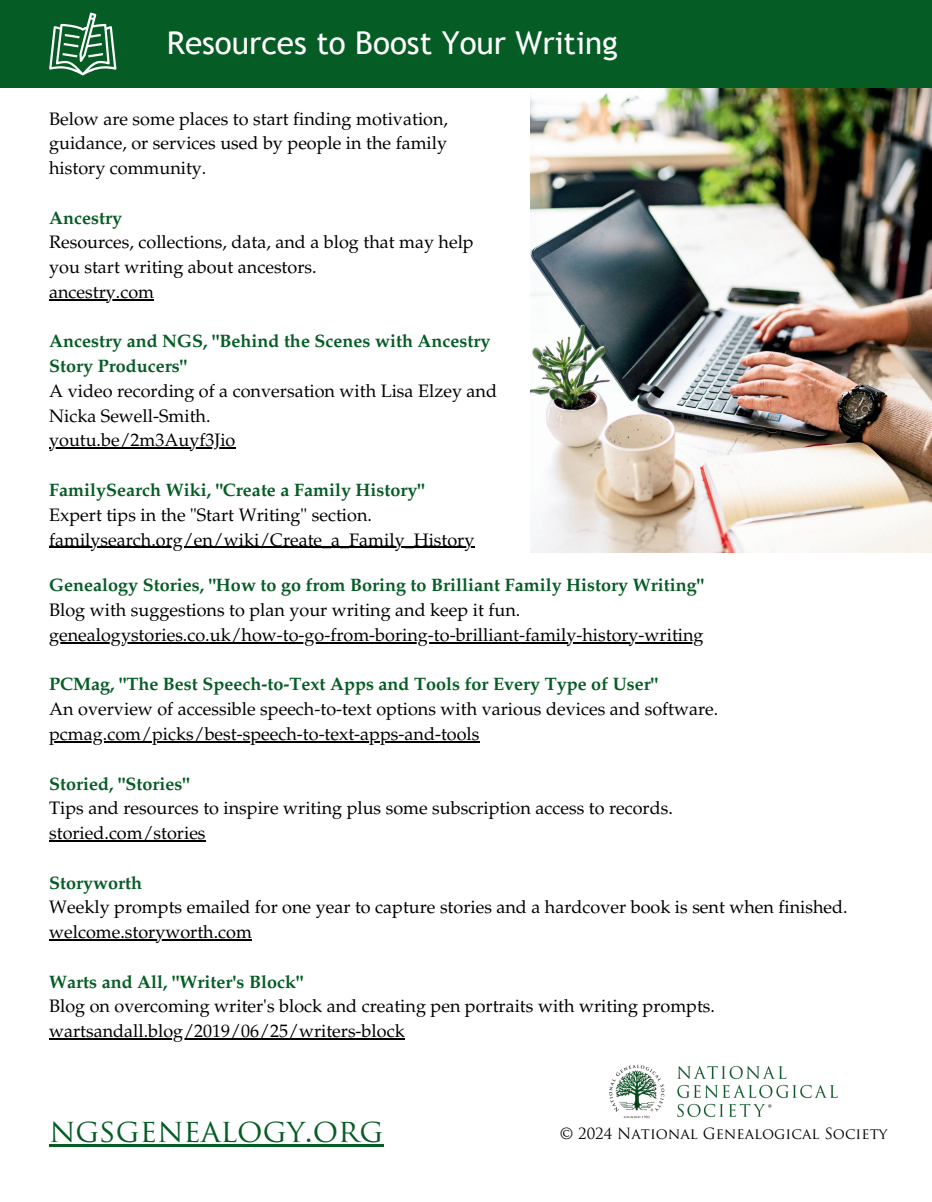
<style>
.page{position:relative;width:932px;height:1202px;background:#fff}
.page>*{position:absolute;margin:0;border:0;box-sizing:border-box;transform-origin:0 0}
.t1{font:31.5px "Trebuchet MS";color:#fff}
.t2{font:31.5px "Trajan Pro";color:#055c24}
.t3{font:18px/24.8px "Palatino LT Pro";color:#000}
.t4{font:700 18px/24.8px "Palatino LT Pro";color:#055c24}
.t5{font:15px "Trajan Pro";color:#000}
</style>
<div class="page">
<img style="left:609px;top:1064px;width:229px;height:55px">
<img style="left:530px;top:88px;width:402px;height:465px">
<div style="left:0;top:0;width:932px;height:88px;background:#055c24"></div>
<svg style="left:49px;top:13px;width:67px;height:62px"></svg>
<hr style="left:49px;top:299px;width:105px;height:1px;background:#000">
<hr style="left:49px;top:447px;width:186px;height:2px;background:#000">
<hr style="left:49px;top:546px;width:425px;height:2px;background:#000">
<hr style="left:49px;top:1143px;width:334px;height:3px;background:#055c24">
<hr style="left:49px;top:642px;width:654px;height:1px;background:#000">
<hr style="left:49px;top:741px;width:430px;height:1px;background:#000">
<hr style="left:49px;top:840px;width:157px;height:1px;background:#000">
<hr style="left:49px;top:939px;width:203px;height:1px;background:#000">
<hr style="left:49px;top:1038px;width:355px;height:1px;background:#000">
<h1 class="t1" style="left:167px;top:24px;width:453px">Resources to Boost Your Writing</h1>
<p class="t3" style="left:49px;top:106px;width:400px;text-align:justify">Below are some places to start finding motivation, guidance, or services used by people in the family history community.</p>
<p class="t4" style="left:49px;top:205px;width:74px">Ancestry</p>
<p class="t3" style="left:49px;top:230px;width:426px">Resources, collections, data, and a blog that may help you start writing about ancestors.<br>ancestry.com</p>
<p class="t4" style="left:49px;top:329px;width:443px">Ancestry and NGS, "Behind the Scenes with Ancestry<br>Story Producers"</p>
<p class="t3" style="left:49px;top:379px;width:449px">A video recording of a conversation with Lisa Elzey and<br>Nicka Sewell-Smith.<br>youtu.be/2m3Auyf3Jio</p>
<p class="t4" style="left:49px;top:477px;width:377px">FamilySearch Wiki, "Create a Family History"</p>
<p class="t3" style="left:49px;top:502px;width:426px">Expert tips in the "Start Writing" section. familysearch.org/en/wiki/Create_a_Family_History</p>
<p class="t4" style="left:49px;top:572px;width:656px">Genealogy Stories, "How to go from Boring to Brilliant Family History Writing"</p>
<p class="t3" style="left:49px;top:598px;width:656px">Blog with suggestions to plan your writing and keep it fun. genealogystories.co.uk/how-to-go-from-boring-to-brilliant-family-history-writing</p>
<p class="t4" style="left:49px;top:671px;width:610px">PCMag, "The Best Speech-to-Text Apps and Tools for Every Type of User"</p>
<p class="t3" style="left:49px;top:697px;width:670px">An overview of accessible speech-to-text options with various devices and software. pcmag.com/picks/best-speech-to-text-apps-and-tools</p>
<p class="t4" style="left:49px;top:770px;width:142px">Storied, "Stories"</p>
<p class="t3" style="left:49px;top:796px;width:625px">Tips and resources to inspire writing plus some subscription access to records. storied.com/stories</p>
<p class="t4" style="left:49px;top:869px;width:95px">Storyworth</p>
<p class="t3" style="left:49px;top:895px;width:800px">Weekly prompts emailed for one year to capture stories and a hardcover book is sent when finished. welcome.storyworth.com</p>
<p class="t4" style="left:49px;top:968px;width:256px">Warts and All, "Writer's Block"</p>
<p class="t3" style="left:49px;top:994px;width:667px">Blog on overcoming writer's block and creating pen portraits with writing prompts. wartsandall.blog/2019/06/25/writers-block</p>
<h1 class="t2" style="left:49px;top:1110px;width:335px">ngsgenealogy.org</h1>
<p class="t5" style="left:559px;top:1123px;width:329px">© 2024 National Genealogical Society</p>
</div>
